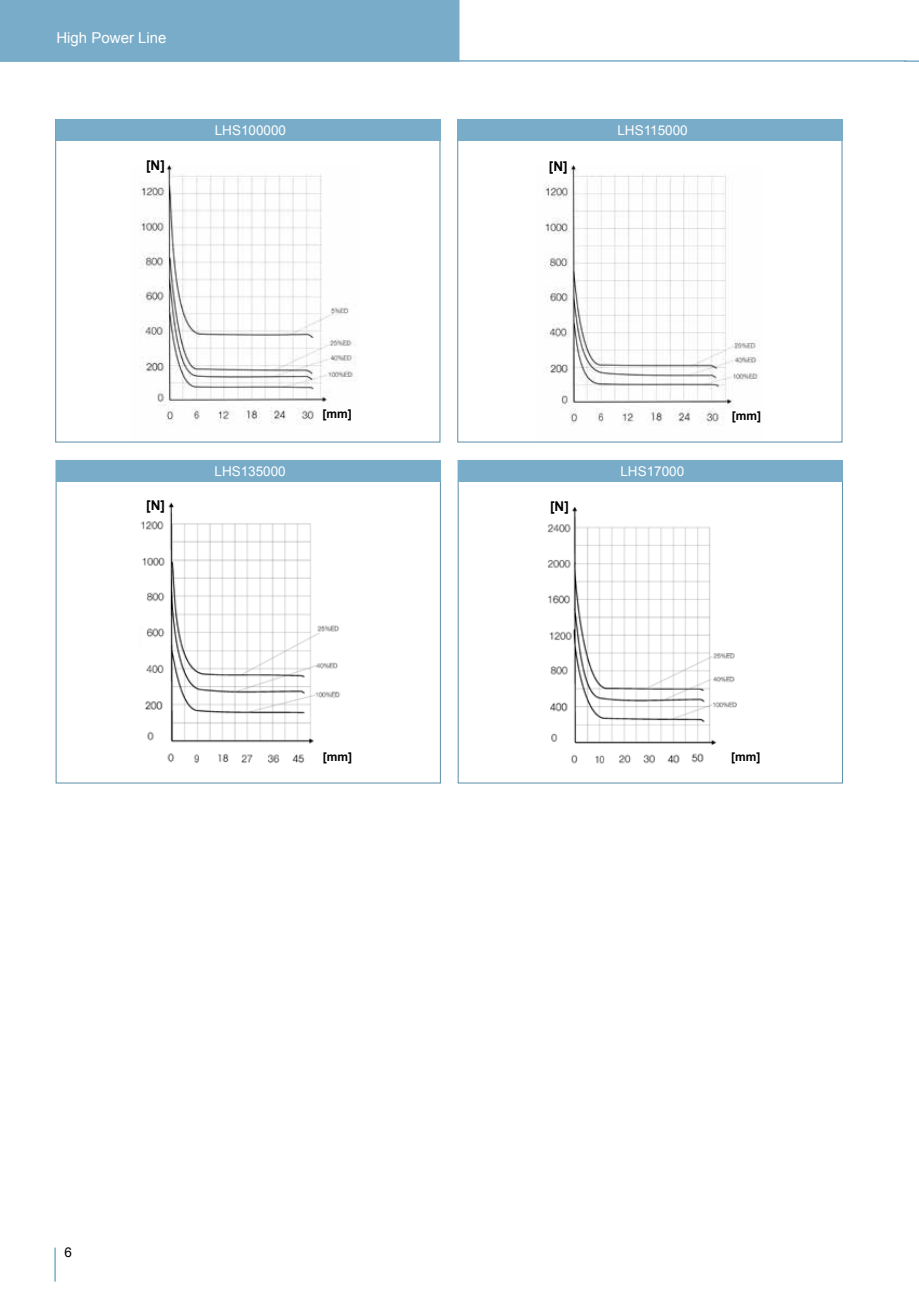
<style>
.page{position:relative;width:919px;height:1289px;background:#fff}
.page>*{position:absolute;margin:0;border:0;box-sizing:border-box;transform-origin:0 0}
.t1{font:15px "Arial";color:#fff}
.t2{font:13.5px "Arial";color:#fff}
.t3{font:700 13.5px "Arial";color:#000}
.t4{font:13.5px "Arial";color:#000}
.t5{font:700 12px "Arial";color:#000}
</style>
<div class="page">
<svg style="left:906px;top:60px;width:12px;height:2px"></svg>
<div style="left:0;top:0;width:459px;height:62px;background:#79acc9"></div>
<hr style="left:0;top:60px;width:906px;height:2px;background:#79acc9">
<hr style="left:54px;top:1247px;width:2px;height:34px;background:#79acc9">
<img style="left:140px;top:166px;width:215px;height:259px">
<img style="left:544px;top:166px;width:216px;height:260px">
<img style="left:547px;top:506px;width:190px;height:258px">
<img style="left:141px;top:502px;width:199px;height:262px">
<div style="left:56px;top:119px;width:384px;height:22px;background:#79acc9"></div>
<div style="left:458px;top:119px;width:384px;height:22px;background:#79acc9"></div>
<div style="left:56px;top:460px;width:384px;height:22px;background:#79acc9"></div>
<div style="left:458px;top:460px;width:384px;height:22px;background:#79acc9"></div>
<p class="t1" style="left:56px;top:28px;width:112px">High Power Line</p>
<p class="t3" style="left:146px;top:156px;width:20px">[N]</p>
<p class="t2" style="left:215px;top:121px;width:73px">LHS100000</p>
<p class="t2" style="left:617px;top:121px;width:72px">LHS115000</p>
<p class="t3" style="left:549px;top:157px;width:20px">[N]</p>
<p class="t3" style="left:146px;top:496px;width:20px">[N]</p>
<p class="t5" style="left:322px;top:405px;width:31px">[mm]</p>
<p class="t2" style="left:214px;top:462px;width:73px">LHS135000</p>
<p class="t2" style="left:620px;top:462px;width:65px">LHS17000</p>
<p class="t3" style="left:550px;top:497px;width:20px">[N]</p>
<p class="t5" style="left:732px;top:408px;width:31px">[mm]</p>
<p class="t5" style="left:323px;top:748px;width:31px">[mm]</p>
<p class="t5" style="left:731px;top:749px;width:31px">[mm]</p>
<p class="t4" style="left:64px;top:1243px;width:9px">6</p>
</div>
